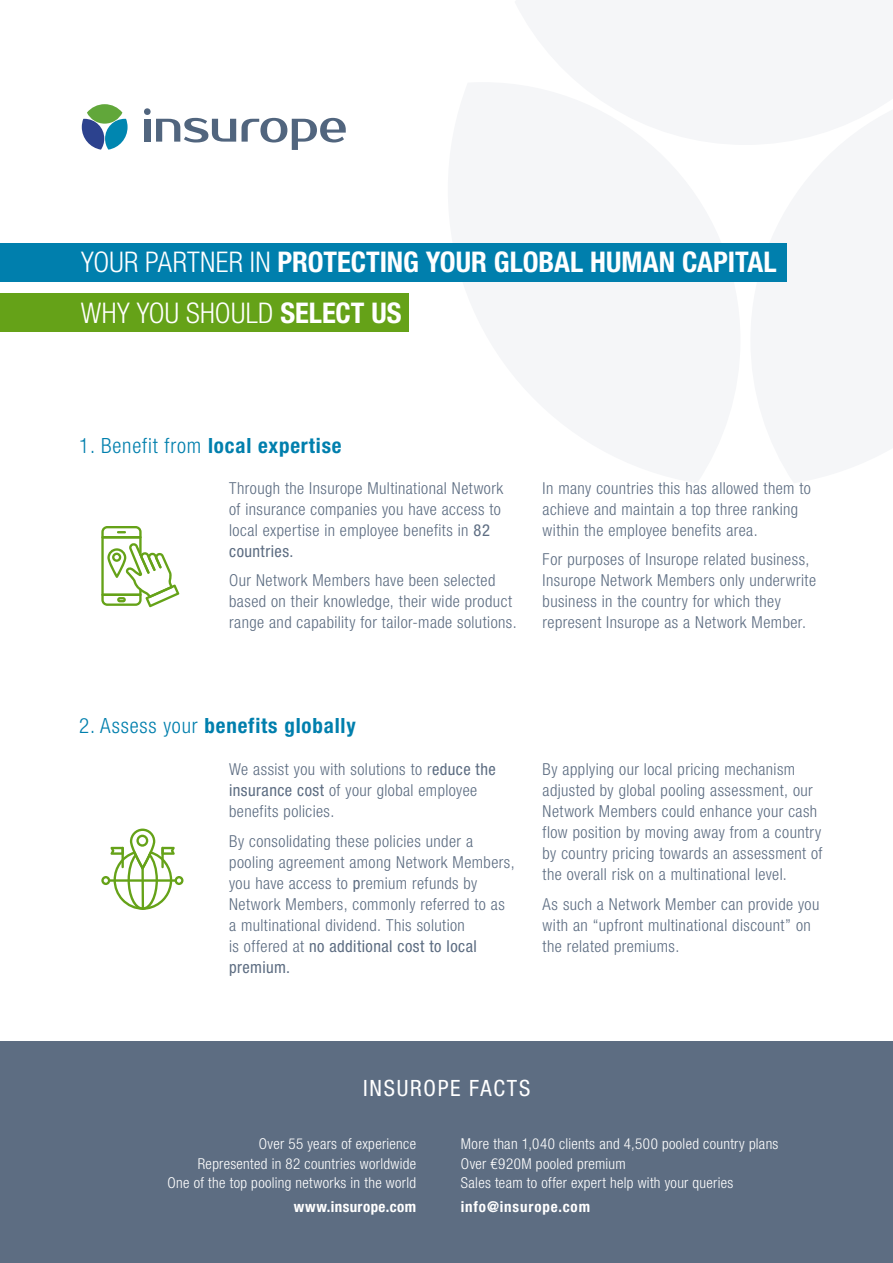
<style>
.page{position:relative;width:893px;height:1263px;background:#fff}
.page>*{position:absolute;margin:0;border:0;box-sizing:border-box;transform-origin:0 0}
.t1{font:700 condensed 28.5px "Helvetica Neue LT Pro";color:#fff}
.t2{font:300 condensed 28.5px "Helvetica Neue LT Pro";letter-spacing:.01em;color:#fff}
.Kopje{font:condensed 22.5px "Helvetica Neue LT Pro";letter-spacing:.075em;color:#fff}
.t3{font:700 condensed 21px "Helvetica Neue LT Pro";letter-spacing:.04em;color:#007fad}
.Body{font:300 condensed 16.5px/21px "Helvetica Neue LT Pro";letter-spacing:.025em;color:#5d6d82}
.Body-2{font:300 condensed 15px "Helvetica Neue LT Pro";letter-spacing:.02em;color:#fff}
.Body-3{font:700 condensed 15px "Helvetica Neue LT Pro";letter-spacing:.05em;color:#fff}
.Body-4{font:700 condensed 15px "Helvetica Neue LT Pro";letter-spacing:.025em;color:#fff}
.s1{font-weight:300}
.s2{font-weight:700}
.s3{font-weight:400}
</style>
<div class="page">
<svg style="left:144px;top:108px;width:92px;height:34px"></svg>
<svg style="left:242px;top:118px;width:104px;height:32px"></svg>
<svg style="left:82px;top:104px;width:46px;height:46px"></svg>
<div style="left:0;top:1042px;width:893px;height:221px;background:#5d6d82"></div>
<div style="left:0;top:243px;width:787px;height:38px;background:#007fad"></div>
<div style="left:0;top:293px;width:408px;height:39px;background:#65a218"></div>
<svg style="left:101px;top:828px;width:82px;height:82px"></svg>
<svg style="left:101px;top:526px;width:78px;height:81px"></svg>
<p class="t1" style="left:81px;top:245px;width:697px"><span class="s1">YOUR PARTNER IN</span> PROTECTING YOUR GLOBAL HUMAN CAPITAL</p>
<p class="t2" style="left:81px;top:296px;width:322px">WHY YOU SHOULD <span class="s2">SELECT US</span></p>
<p class="t3" style="left:79px;top:432px;width:264px"><span class="s1">1. Benefit from</span> local expertise</p>
<p class="Body" style="left:229px;top:477px;width:276px">Through the Insurope Multinational Network of insurance companies you have access to local expertise in employee benefits in <span class="s3">82 countries.</span></p>
<p class="Body" style="left:229px;top:570px;width:289px">Our Network Members have been selected based on their knowledge, their wide product range and capability for tailor-made solutions.</p>
<p class="Body" style="left:543px;top:477px;width:270px">In many countries this has allowed them to achieve and maintain a top three ranking within the employee benefits area.</p>
<p class="Body" style="left:543px;top:549px;width:275px">For purposes of Insurope related business, Insurope Network Members only underwrite business in the country for which they represent Insurope as a Network Member.</p>
<p class="t3" style="left:79px;top:713px;width:278px"><span class="s1">2. Assess your</span> benefits globally</p>
<p class="Body" style="left:229px;top:759px;width:268px">We assist you with solutions to r<span class="s3">educe the insurance cost</span> of your global employee benefits policies.</p>
<p class="Body" style="left:229px;top:830px;width:287px">By consolidating these policies under a pooling agreement among Network Members, you have access to <span class="s3">p</span>remium refunds by Network Members, commonly referred to as a multinational dividend. This solution<br>is offered at <span class="s3">no additional cost to local premium.</span></p>
<p class="Body" style="left:543px;top:759px;width:281px">By applying our local pricing mechanism adjusted by global pooling assessment, our Network Members could enhance your cash flow position by moving away from a country by country pricing towards an assessment of the overall risk on a multinational level.</p>
<p class="Body" style="left:543px;top:893px;width:278px">As such a Network Member can provide you with an “upfront multinational discount” on the related premiums.</p>
<p class="Kopje" style="left:363px;top:1075px;width:169px">INSUROPE FACTS</p>
<p class="Body-2" style="left:259px;top:1135px;width:159px">Over 55 years of experience</p>
<p class="Body-2" style="left:198px;top:1155px;width:220px">Represented in 82 countries worldwide</p>
<p class="Body-2" style="left:167px;top:1174px;width:250px">One of the top pooling networks in the world</p>
<p class="Body-4" style="left:294px;top:1198px;width:124px">www.insurope.com</p>
<p class="Body-2" style="left:461px;top:1135px;width:319px">More than 1,040 clients and 4,500 pooled country plans</p>
<p class="Body-2" style="left:461px;top:1155px;width:166px">Over €920M pooled premium</p>
<p class="Body-2" style="left:461px;top:1174px;width:274px">Sales team to offer expert help with your queries</p>
<p class="Body-3" style="left:461px;top:1198px;width:131px">info@insurope.com</p>
</div>
